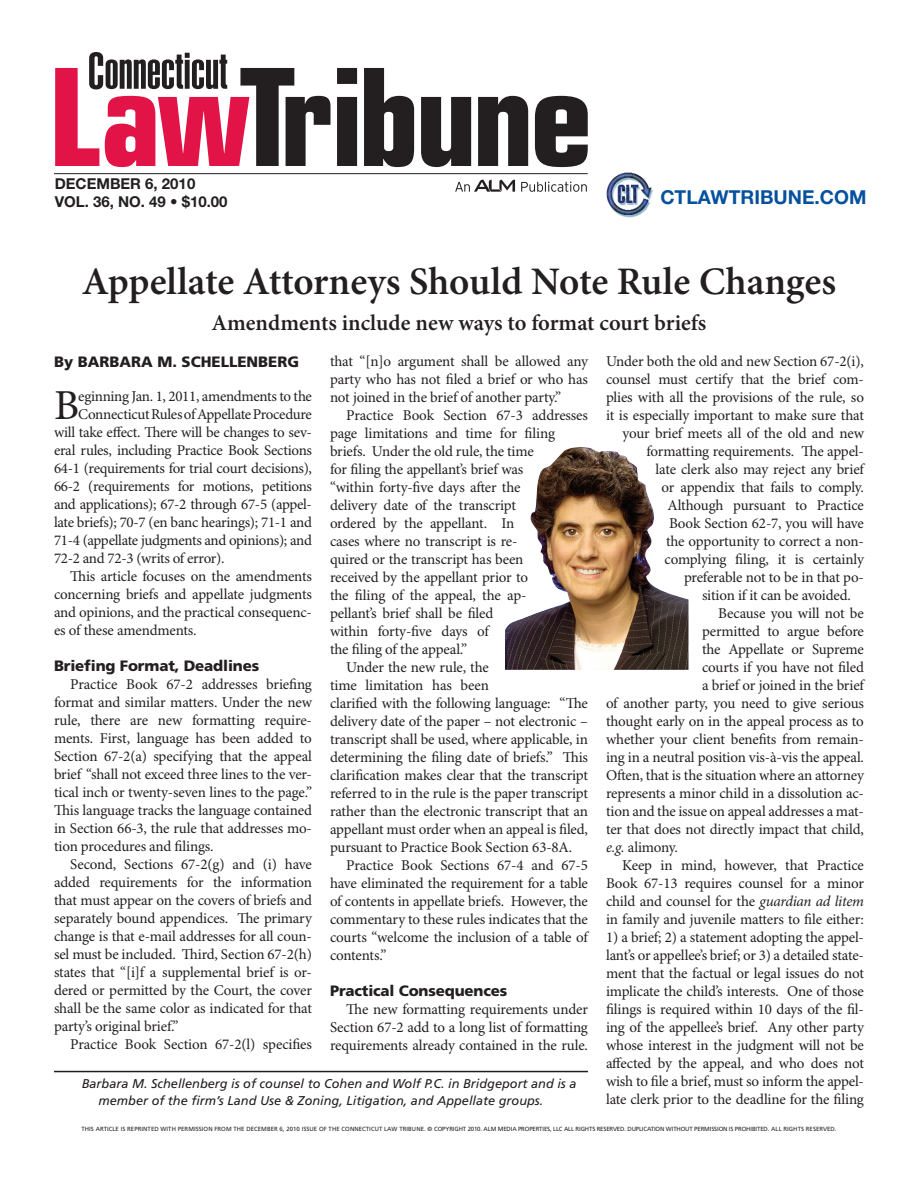
<style>
.page{position:relative;width:918px;height:1188px;background:#fff}
.page>*{position:absolute;margin:0;border:0;box-sizing:border-box;transform-origin:0 0}
.DROPCAP_1st_paragrap{font:42.75px "Minion Pro";color:#231f20}
.HEAD_Minion{font:600 39px "Minion Pro";letter-spacing:-.005em;color:#231f20}
.DECK_inside{font:600 22.5px "Minion Pro";color:#231f20}
.t1{font:700 19.2px "Helvetica Neue LT Std";color:#05519d}
.TEXT_Body_text{font:15px/18px "Minion Pro";letter-spacing:-.01em;color:#231f20;text-align:justify}
.DROPCAP_1st_paragrap-2{font:15px "Minion Pro";letter-spacing:-.02em;color:#231f20}
.SUBHEAD_Callout{font:900 15px "Frutiger LT Std";letter-spacing:-.01em;color:#231f20}
.t2{font:700 15px "Helvetica Neue LT Std";color:#231f20}
.BYLINE_Byline{font:900 15px "Frutiger LT Std";color:#231f20}
.BIO_author_bio{font:italic 12.75px/16.5px "Frutiger LT Std";color:#231f20}
.t3{font:6px "Frutiger LT Std";letter-spacing:.01em;color:#231f20}
.t4{font:6px "Frutiger LT Std";letter-spacing:-.02em;color:#231f20}
.s1{font-style:italic}
</style>
<div class="page">
<svg style="left:337px;top:68px;width:20px;height:98px;background:#403d3e"></svg>
<svg style="left:364px;top:68px;width:50px;height:99px"></svg>
<svg style="left:421px;top:97px;width:50px;height:70px"></svg>
<svg style="left:478px;top:96px;width:50px;height:70px"></svg>
<svg style="left:535px;top:96px;width:53px;height:71px"></svg>
<svg style="left:55px;top:52px;width:276px;height:115px"></svg>
<hr style="left:54px;top:173px;width:534px;height:1px;background:#231f20">
<svg style="left:521px;top:182px;width:66px;height:10px"></svg>
<svg style="left:455px;top:180px;width:60px;height:12px"></svg>
<img style="left:606px;top:172px;width:48px;height:46px">
<img style="left:505px;top:447px;width:183px;height:223px">
<hr style="left:54px;top:1071px;width:534px;height:1px;background:#231f20">
<p class="t2" style="left:55px;top:175px;width:142px">DECEMBER 6, 2010</p>
<p class="t2" style="left:55px;top:193px;width:174px">VOL. 36, NO. 49 • $10.00</p>
<p class="t1" style="left:660px;top:185px;width:207px">CTLAWTRIBUNE.COM</p>
<p class="HEAD_Minion" style="left:82px;top:258px;width:756px">Appellate Attorneys Should Note Rule Changes</p>
<p class="DECK_inside" style="left:212px;top:310px;width:496px">Amendments include new ways to format court briefs</p>
<p class="BYLINE_Byline" style="left:54px;top:352px;width:247px">By BARBARA M. SCHELLENBERG</p>
<p class="DROPCAP_1st_paragrap" style="left:54px;top:380px;width:27px">B</p>
<p class="DROPCAP_1st_paragrap-2" style="left:78px;top:387px;width:235px">eginning Jan. 1, 2011, amendments to the</p>
<p class="TEXT_Body_text" style="left:330px;top:353px;width:260px">that “[n]o argument shall be allowed any party who has not filed a brief or who has not joined in the brief of another party.”</p>
<p class="TEXT_Body_text" style="left:330px;top:407px;width:259px;text-align:left;text-indent:16px">Practice Book Section 67-3 addresses page limitations and time for filing briefs. Under the old rule, the time<br>for filing the appellant’s brief was<br>“within forty-five days after the<br>delivery date of the transcript<br>ordered by the appellant. In<br>cases where no transcript is re-<br>quired or the transcript has been<br>received by the appellant prior to<br>the filing of the appeal, the ap-<br>pellant’s brief shall be filed<br>within forty-five days of<br>the filing of the appeal.”</p>
<p class="TEXT_Body_text" style="left:330px;top:659px;width:260px;text-align:left;text-indent:16px">Under the new rule, the<br>time limitation has been<br>clarified with the following language: “The delivery date of the paper – not electronic – transcript shall be used, where applicable, in determining the filing date of briefs.” This clarification makes clear that the transcript referred to in the rule is the paper transcript rather than the electronic transcript that an appellant must order when an appeal is filed, pursuant to Practice Book Section 63-8A.</p>
<p class="TEXT_Body_text" style="left:330px;top:857px;width:260px;text-indent:16px">Practice Book Sections 67-4 and 67-5 have eliminated the requirement for a table of contents in appellate briefs. However, the commentary to these rules indicates that the courts “welcome the inclusion of a table of contents.”</p>
<p class="SUBHEAD_Callout" style="left:330px;top:982px;width:179px">Practical Consequences</p>
<p class="TEXT_Body_text" style="left:330px;top:1001px;width:260px;text-indent:16px">The new formatting requirements under Section 67-2 add to a long list of formatting requirements already contained in the rule.</p>
<p class="TEXT_Body_text" style="left:606px;top:353px;width:259px">Under both the old and new Section 67-2(i),</p>
<p class="TEXT_Body_text" style="left:606px;top:371px;width:260px">counsel must certify that the brief com-</p>
<p class="TEXT_Body_text" style="left:606px;top:389px;width:260px">plies with all the provisions of the rule, so</p>
<p class="TEXT_Body_text" style="left:606px;top:407px;width:259px">it is especially important to make sure that</p>
<p class="TEXT_Body_text" style="left:622px;top:425px;width:243px">your brief meets all of the old and new</p>
<p class="TEXT_Body_text" style="left:646px;top:443px;width:219px">formatting requirements. The appel-</p>
<p class="TEXT_Body_text" style="left:656px;top:461px;width:210px">late clerk also may reject any brief</p>
<p class="TEXT_Body_text" style="left:662px;top:479px;width:204px">or appendix that fails to comply.</p>
<p class="TEXT_Body_text" style="left:668px;top:497px;width:198px">Although pursuant to Practice</p>
<p class="TEXT_Body_text" style="left:669px;top:515px;width:196px">Book Section 62-7, you will have</p>
<p class="TEXT_Body_text" style="left:666px;top:533px;width:199px">the opportunity to correct a non-</p>
<p class="TEXT_Body_text" style="left:664px;top:551px;width:201px">complying filing, it is certainly</p>
<p class="TEXT_Body_text" style="left:684px;top:569px;width:182px">preferable not to be in that po-</p>
<p class="TEXT_Body_text" style="left:702px;top:587px;width:150px">sition if it can be avoided.</p>
<p class="TEXT_Body_text" style="left:718px;top:605px;width:147px">Because you will not be</p>
<p class="TEXT_Body_text" style="left:702px;top:623px;width:163px">permitted to argue before</p>
<p class="TEXT_Body_text" style="left:702px;top:641px;width:164px">the Appellate or Supreme</p>
<p class="TEXT_Body_text" style="left:702px;top:659px;width:164px">courts if you have not filed</p>
<p class="TEXT_Body_text" style="left:702px;top:677px;width:163px">a brief or joined in the brief</p>
<p class="TEXT_Body_text" style="left:606px;top:695px;width:259px">of another party, you need to give serious</p>
<p class="TEXT_Body_text" style="left:606px;top:713px;width:259px">thought early on in the appeal process as to</p>
<p class="TEXT_Body_text" style="left:606px;top:731px;width:260px">whether your client benefits from remain-</p>
<p class="TEXT_Body_text" style="left:606px;top:749px;width:260px">ing in a neutral position vis-à-vis the appeal.</p>
<p class="TEXT_Body_text" style="left:606px;top:767px;width:260px">Often, that is the situation where an attorney</p>
<p class="TEXT_Body_text" style="left:606px;top:785px;width:260px">represents a minor child in a dissolution ac-</p>
<p class="TEXT_Body_text" style="left:606px;top:803px;width:260px">tion and the issue on appeal addresses a mat-</p>
<p class="TEXT_Body_text" style="left:606px;top:821px;width:259px">ter that does not directly impact that child,</p>
<p class="TEXT_Body_text" style="left:606px;top:839px;width:74px"><span class="s1">e.g.</span> alimony.</p>
<p class="TEXT_Body_text" style="left:606px;top:857px;width:260px;text-indent:16px">Keep in mind, however, that Practice Book 67-13 requires counsel for a minor child and counsel for the <span class="s1">guardian ad litem </span>in family and juvenile matters to file either:</p>
<p class="TEXT_Body_text" style="left:606px;top:929px;width:260px">1) a brief; 2) a statement adopting the appel&shy;lant’s or appellee’s brief; or 3) a detailed state&shy;ment that the factual or legal issues do not implicate the child’s interests. One of those filings is required within 10 days of the fil&shy;ing of the appellee’s brief. Any other party whose interest in the judgment will not be affected by the appeal, and who does not wish to file a brief, must so inform the appel&shy;late clerk prior to the deadline for the filing</p>
<p class="DROPCAP_1st_paragrap-2" style="left:78px;top:405px;width:235px">Connecticut Rules of Appellate Procedure</p>
<p class="DROPCAP_1st_paragrap-2" style="left:54px;top:423px;width:260px">will take effect. There will be changes to sev-</p>
<p class="DROPCAP_1st_paragrap-2" style="left:54px;top:441px;width:259px">eral rules, including Practice Book Sections</p>
<p class="DROPCAP_1st_paragrap-2" style="left:54px;top:459px;width:260px">64-1 (requirements for trial court decisions),</p>
<p class="DROPCAP_1st_paragrap-2" style="left:54px;top:477px;width:259px">66-2 (requirements for motions, petitions</p>
<p class="DROPCAP_1st_paragrap-2" style="left:54px;top:495px;width:260px">and applications); 67-2 through 67-5 (appel-</p>
<p class="DROPCAP_1st_paragrap-2" style="left:54px;top:513px;width:259px">late briefs); 70-7 (en banc hearings); 71-1 and</p>
<p class="DROPCAP_1st_paragrap-2" style="left:54px;top:531px;width:259px">71-4 (appellate judgments and opinions); and</p>
<p class="DROPCAP_1st_paragrap-2" style="left:54px;top:549px;width:172px">72-2 and 72-3 (writs of error).</p>
<p class="TEXT_Body_text" style="left:54px;top:568px;width:260px;text-indent:16px">This article focuses on the amendments concerning briefs and appellate judgments and opinions, and the practical consequenc&shy;es of these amendments.</p>
<p class="SUBHEAD_Callout" style="left:54px;top:657px;width:207px">Briefing Format, Deadlines</p>
<p class="TEXT_Body_text" style="left:54px;top:676px;width:260px;text-indent:16px">Practice Book 67-2 addresses briefing format and similar matters. Under the new rule, there are new formatting require&shy;ments. First, language has been added to Section 67-2(a) specifying that the appeal brief “shall not exceed three lines to the ver&shy;tical inch or twenty-seven lines to the page.” This language tracks the language contained in Section 66-3, the rule that addresses mo&shy;tion procedures and filings.</p>
<p class="TEXT_Body_text" style="left:54px;top:856px;width:260px;text-indent:16px">Second, Sections 67-2(g) and (i) have added requirements for the information that must appear on the covers of briefs and separately bound appendices. The primary change is that e-mail addresses for all coun&shy;sel must be included. Third, Section 67-2(h) states that “[i]f a supplemental brief is or&shy;dered or permitted by the Court, the cover shall be the same color as indicated for that party’s original brief.”</p>
<p class="TEXT_Body_text" style="left:70px;top:1036px;width:243px">Practice Book Section 67-2(l) specifies</p>
<p class="BIO_author_bio" style="left:99px;top:1076px;width:479px;text-indent:-17px">Barbara M. Schellenberg is of counsel to Cohen and Wolf P.C. in Bridgeport and is a member of the firm’s Land Use &amp; Zoning, Litigation, and Appellate groups.</p>
<p class="t3" style="left:81px;top:1125px;width:408px">THIS ARTICLE IS REPRINTED WITH PERMISSION FROM THE DECEMBER 6, 2010 ISSUE OF THE CONNECTICUT LAW TRIBUNE. © COPYRIGHT 2010. ALM</p>
<p class="t4" style="left:498px;top:1125px;width:60px">M EDIA PROPERTIES, LLC</p>
<p class="t4" style="left:564px;top:1125px;width:274px">ALL RIGHTS RESERVED. DUPLICATION WITHOUT PERMISSION IS PROHIBITED. ALL RIGHTS RESERVED.</p>
</div>
